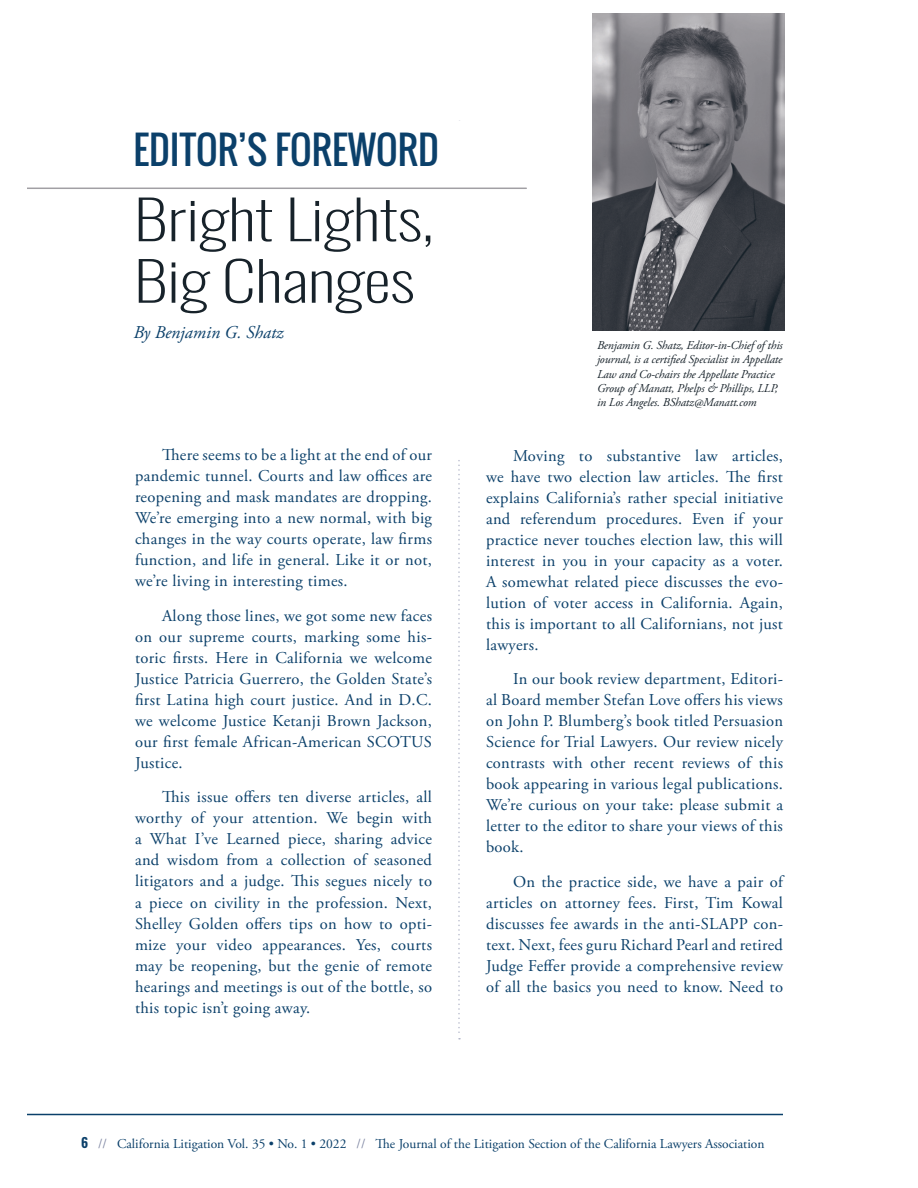
<style>
.page{position:relative;width:918px;height:1188px;background:#fff}
.page>*{position:absolute;margin:0;border:0;box-sizing:border-box;transform-origin:0 0}
.t1{font:200 54px/61.5px "Oswald";letter-spacing:-.01em;color:#17222a;scale:1.3 1}
.t2{font:37.5px "Oswald";color:#0b406a}
.t3{font:italic 18px "Adobe Garamond Pro";color:#0b406a}
.t4{font:16.5px/21px "Adobe Garamond Pro";letter-spacing:.02em;color:#0b406a;text-align:justify}
.t5{font:13.5px "Adobe Garamond Pro";color:#0b406a}
.t6{font:italic 12px/14.2px "Adobe Garamond Pro";letter-spacing:-.01em;color:#17222a}
.s1{font-family:"Oswald";font-weight:600}
.s2{color:#7b83a0}
</style>
<div class="page">
<hr style="left:27px;top:1114px;width:756px;height:1px;background:#0b406a">
<svg style="left:458px;top:460px;width:2px;height:580px"></svg>
<img style="left:593px;top:14px;width:191px;height:317px">
<hr style="left:27px;top:188px;width:499px;height:1px;background:#a19fa4">
<h2 class="t2" style="left:134px;top:122px;width:307px">EDITOR’S FOREWORD</h2>
<h1 class="t1" style="left:134px;top:188px;width:233px">Bright Lights,<br>Big Changes</h1>
<p class="t3" style="left:134px;top:325px;width:151px">By Benjamin G. Shatz</p>
<p class="t4" style="left:135px;top:446px;width:299px;text-indent:27px">There seems to be a light at the end of our pandemic tunnel. Courts and law offices are reopening and mask mandates are dropping.<br>We’re emerging into a new normal, with big changes in the way courts operate, law firms function, and life in general. Like it or not, we’re living in interesting times.</p>
<p class="t4" style="left:135px;top:607px;width:299px;text-indent:27px">Along those lines, we got some new faces on our supreme courts, marking some his&shy;toric firsts. Here in California we welcome Justice Patricia Guerrero, the Golden State’s first Latina high court justice. And in D.C. we welcome Justice Ketanji Brown Jackson, our first female African-American SCOTUS Justice.</p>
<p class="t4" style="left:135px;top:788px;width:299px;text-indent:27px">This issue offers ten diverse articles, all worthy of your attention. We begin with a What I’ve Learned piece, sharing advice and wisdom from a collection of seasoned litigators and a judge. This segues nicely to a piece on civility in the profession. Next, Shelley Golden offers tips on how to opti&shy;mize your video appearances. Yes, courts may be reopening, but the genie of remote hearings and meetings is out of the bottle, so this topic isn’t going away.</p>
<p class="t6" style="left:597px;top:339px;width:187px">Benjamin G. Shatz, Editor-in-Chief of this journal, is a certified Specialist in Appellate Law and Co-chairs the Appellate Practice Group of Manatt, Phelps &amp; Phillips, LLP, in Los Angeles. BShatz@Manatt.com</p>
<p class="t4" style="left:486px;top:446px;width:299px;text-indent:27px">Moving to substantive law articles, we have two election law articles. The first explains California’s rather special initiative and referendum procedures. Even if your practice never touches election law, this will interest in you in your capacity as a voter.<br>A somewhat related piece discusses the evo&shy;lution of voter access in California. Again, this is important to all Californians, not just lawyers.</p>
<p class="t4" style="left:486px;top:670px;width:299px;text-indent:27px">In our book review department, Editori&shy;al Board member Stefan Love offers his views on John P. Blumberg’s book titled Persuasion Science for Trial Lawyers. Our review nicely contrasts with other recent reviews of this book appearing in various legal publications.<br>We’re curious on your take: please submit a letter to the editor to share your views of this book.</p>
<p class="t4" style="left:486px;top:872px;width:299px;text-indent:27px">On the practice side, we have a pair of articles on attorney fees. First, Tim Kowal discusses fee awards in the anti-SLAPP con&shy;text. Next, fees guru Richard Pearl and retired Judge Feffer provide a comprehensive review of all the basics you need to know. Need to</p>
<p class="t5" style="left:81px;top:1138px;width:685px"><span class="s1">6</span> <span class="s2">//</span> California Litigation Vol. 35 • No. 1 • 2022 <span class="s2">//</span> The Journal of the Litigation Section of the California Lawyers Association</p>
</div>
